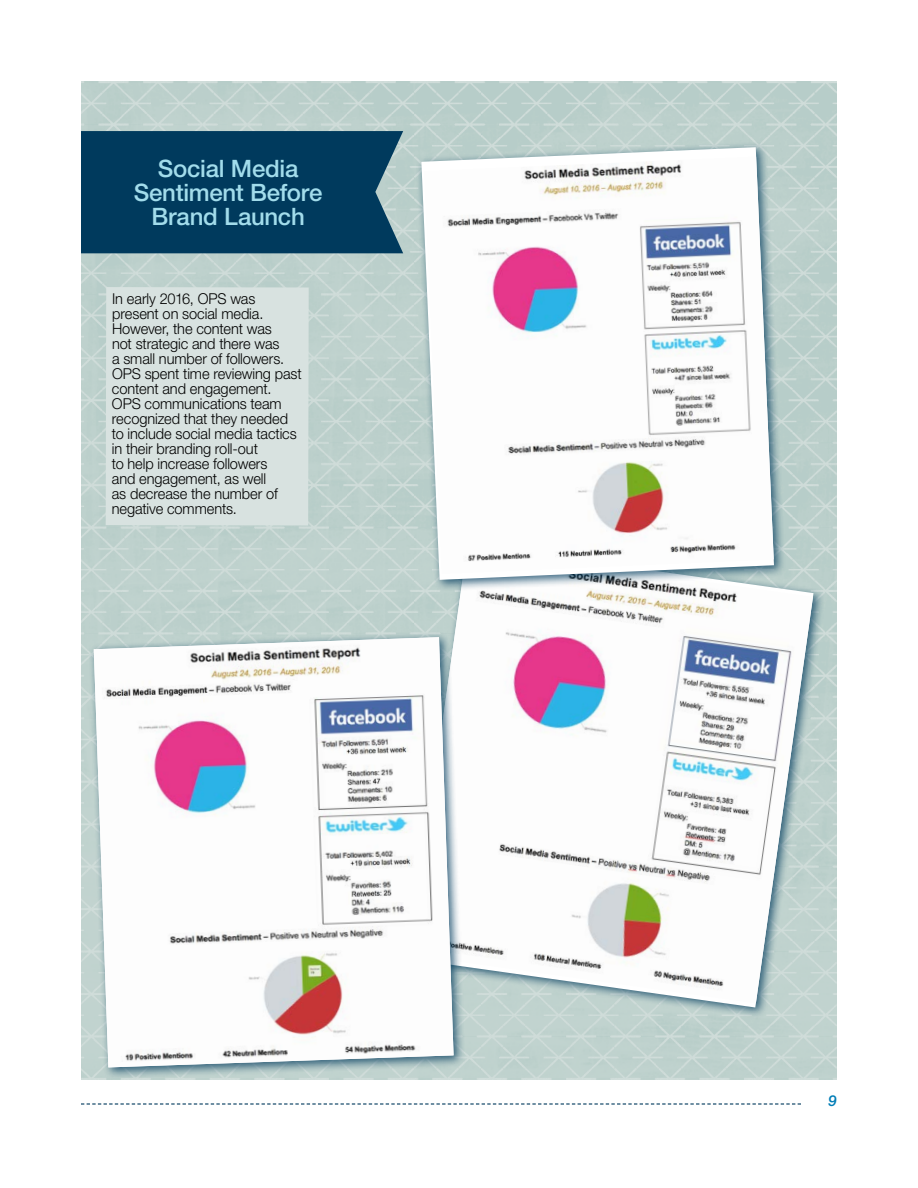
<style>
.page{position:relative;width:918px;height:1188px;background:#fff}
.page>*{position:absolute;margin:0;border:0;box-sizing:border-box;transform-origin:0 0}
.t1{font:500 24px/24px "Helvetica Neue LT Std";letter-spacing:-.01em;color:#a2dceb;text-align:center}
.t2{font:300 15px/15px "Helvetica Neue LT Std";letter-spacing:-.005em;color:#000}
.t3{font:italic 500 15px "Helvetica Neue LT Std";color:#007db6}
</style>
<div class="page">
<img style="left:81px;top:81px;width:756px;height:999px">
<svg style="left:81px;top:1103px;width:720px;height:2px"></svg>
<div style="left:81px;top:131px;width:322px;height:122px;background:#003a5d"></div>
<div style="left:106px;top:287px;width:203px;height:239px;background:#d8e2e0"></div>
<div style="left:404px;top:539px;width:421px;height:480px;background:#003a5d;opacity:.75"></div>
<img style="left:410px;top:548px;width:403px;height:455px">
<div style="left:89px;top:631px;width:376px;height:448px;background:#003a5d;opacity:.75"></div>
<img style="left:94px;top:637px;width:360px;height:430px">
<div style="left:416px;top:142px;width:370px;height:449px;background:#003a5d;opacity:.75"></div>
<svg style="left:421px;top:147px;width:353px;height:433px"></svg>
<img style="left:424px;top:157px;width:350px;height:417px">
<h1 class="t1" style="left:134px;top:156px;width:190px">Social Media<br>Sentiment Before<br>Brand Launch</h1>
<p class="t2" style="left:112px;top:291px;width:192px">In early 2016, OPS was present on social media.<br>However, the content was<br>not strategic and there was<br>a small number of followers.<br>OPS spent time reviewing past content and engagement.<br>OPS communications team recognized that they needed to include social media tactics in their branding roll-out<br>to help increase followers<br>and engagement, as well<br>as decrease the number of negative comments.</p>
<p class="t3" style="left:829px;top:1092px;width:10px">9</p>
</div>
